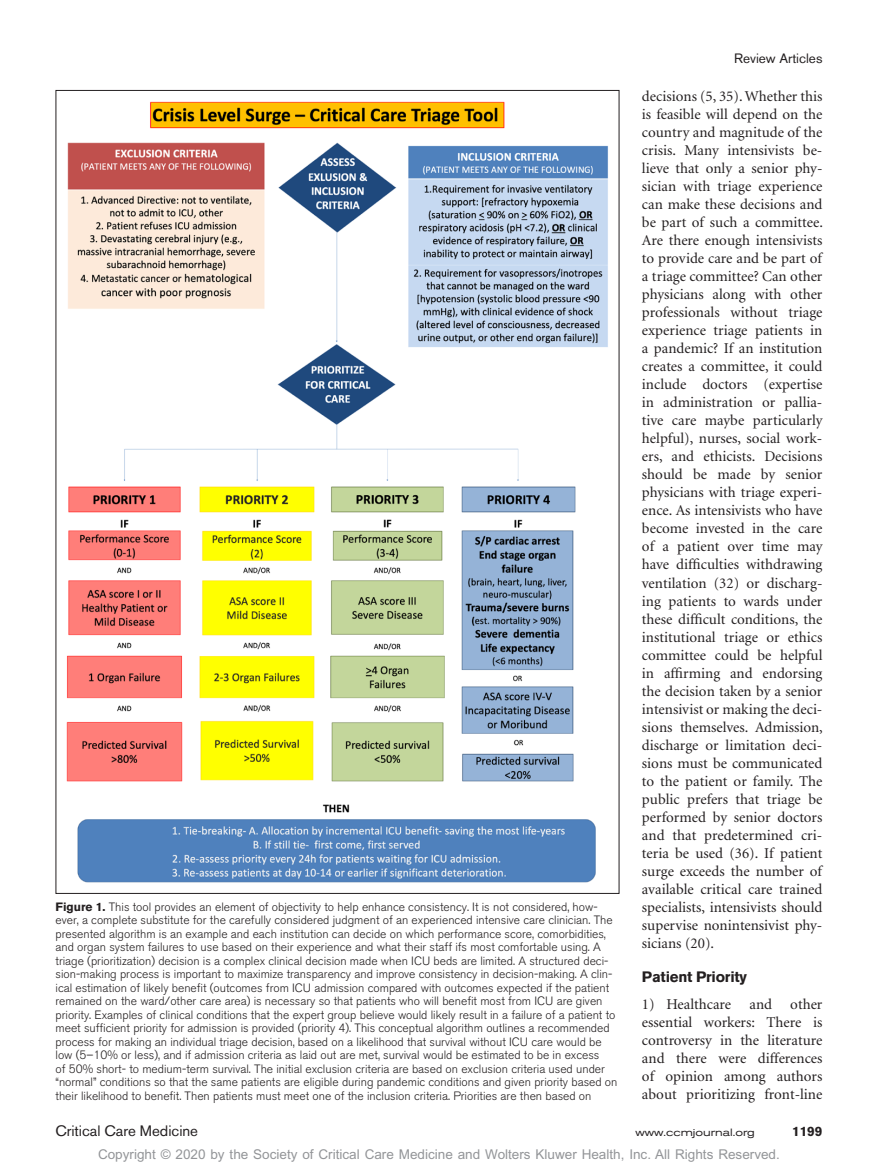
<style>
.page{position:relative;width:878px;height:1175px;background:#fff}
.page>*{position:absolute;margin:0;border:0;box-sizing:border-box;transform-origin:0 0}
.t1{font:15px/18px "Minion";color:#231f20;text-align:justify}
.t2{font:15px "Akzidenz Grotesk BE";color:#231f20}
.t3{font:700 15px "Akzidenz Grotesk BE";letter-spacing:-.015em;color:#231f20}
.t4{font:13.5px "Arial MT Std";color:#939598}
.t5{font:13.5px "Akzidenz Grotesk BE";color:#231f20}
.t6{font:700 13.5px "Akzidenz Grotesk BE";color:#231f20}
.t7{font:300 12px/13.5px "Akzidenz Grotesk BE";color:#231f20}
.t8{font:expanded 10.5px "Akzidenz Grotesk BE";color:#231f20}
.s1{font-weight:700}
</style>
<div class="page">
<svg style="left:55px;top:90px;width:565px;height:804px"></svg>
<p class="t7" style="left:56px;top:900px;width:563px"><span class="s1">Figure 1.</span> This tool provides an element of objectivity to help enhance consistency. It is not considered, how&shy;ever, a complete substitute for the carefully considered judgment of an experienced intensive care clinician. The presented algorithm is an example and each institution can decide on which performance score, comorbidities, and organ system failures to use based on their experience and what their staff ifs most comfortable using. A triage (prioritization) decision is a complex clinical decision made when ICU beds are limited. A structured deci&shy;sion-making process is important to maximize transparency and improve consistency in decision-making. A clin&shy;ical estimation of likely benefit (outcomes from ICU admission compared with outcomes expected if the patient remained on the ward/other care area) is necessary so that patients who will benefit most from ICU are given priority. Examples of clinical conditions that the expert group believe would likely result in a failure of a patient to meet sufficient priority for admission is provided (priority 4). This conceptual algorithm outlines a recommended process for making an individual triage decision, based on a likelihood that survival without ICU care would be low (5–10% or less), and if admission criteria as laid out are met, survival would be estimated to be in excess<br>of 50% short- to medium-term survival. The initial exclusion criteria are based on exclusion criteria used under “normal” conditions so that the same patients are eligible during pandemic conditions and given priority based on their likelihood to benefit. Then patients must meet one of the inclusion criteria. Priorities are then based on</p>
<p class="t5" style="left:734px;top:50px;width:90px">Review Articles</p>
<p class="t1" style="left:642px;top:88px;width:182px">decisions (5, 35). Whether this is feasible will depend on the country and magnitude of the crisis. Many intensivists be&shy;lieve that only a senior phy&shy;sician with triage experience can make these decisions and be part of such a committee.<br>Are there enough intensivists to provide care and be part of a triage committee? Can other physicians along with other professionals without triage experience triage patients in a pandemic? If an institution creates a committee, it could include doctors (expertise in administration or pallia&shy;tive care maybe particularly helpful), nurses, social work&shy;ers, and ethicists. Decisions should be made by senior physicians with triage experi&shy;ence. As intensivists who have become invested in the care of a patient over time may have difficulties withdrawing ventilation (32) or discharg&shy;ing patients to wards under these difficult conditions, the institutional triage or ethics committee could be helpful in affirming and endorsing the decision taken by a senior intensivist or making the deci&shy;sions themselves. Admission, discharge or limitation deci&shy;sions must be communicated to the patient or family. The public prefers that triage be performed by senior doctors and that predetermined cri&shy;teria be used (36). If patient surge exceeds the number of available critical care trained specialists, intensivists should supervise nonintensivist phy&shy;sicians (20).</p>
<p class="t3" style="left:642px;top:968px;width:107px">Patient Priority</p>
<p class="t1" style="left:642px;top:996px;width:182px">1) Healthcare and other essential workers: There is controversy in the literature and there were differences of opinion among authors about prioritizing front-line</p>
<p class="t2" style="left:56px;top:1121px;width:144px">Critical Care Medicine</p>
<p class="t8" style="left:635px;top:1126px;width:121px">www.ccmjournal.org</p>
<p class="t6" style="left:792px;top:1123px;width:32px">1199</p>
<p class="t4" style="left:98px;top:1146px;width:683px">Copyright © 2020 by the Society of Critical Care Medicine and Wolters Kluwer Health, Inc. All Rights Reserved.</p>
</div>
